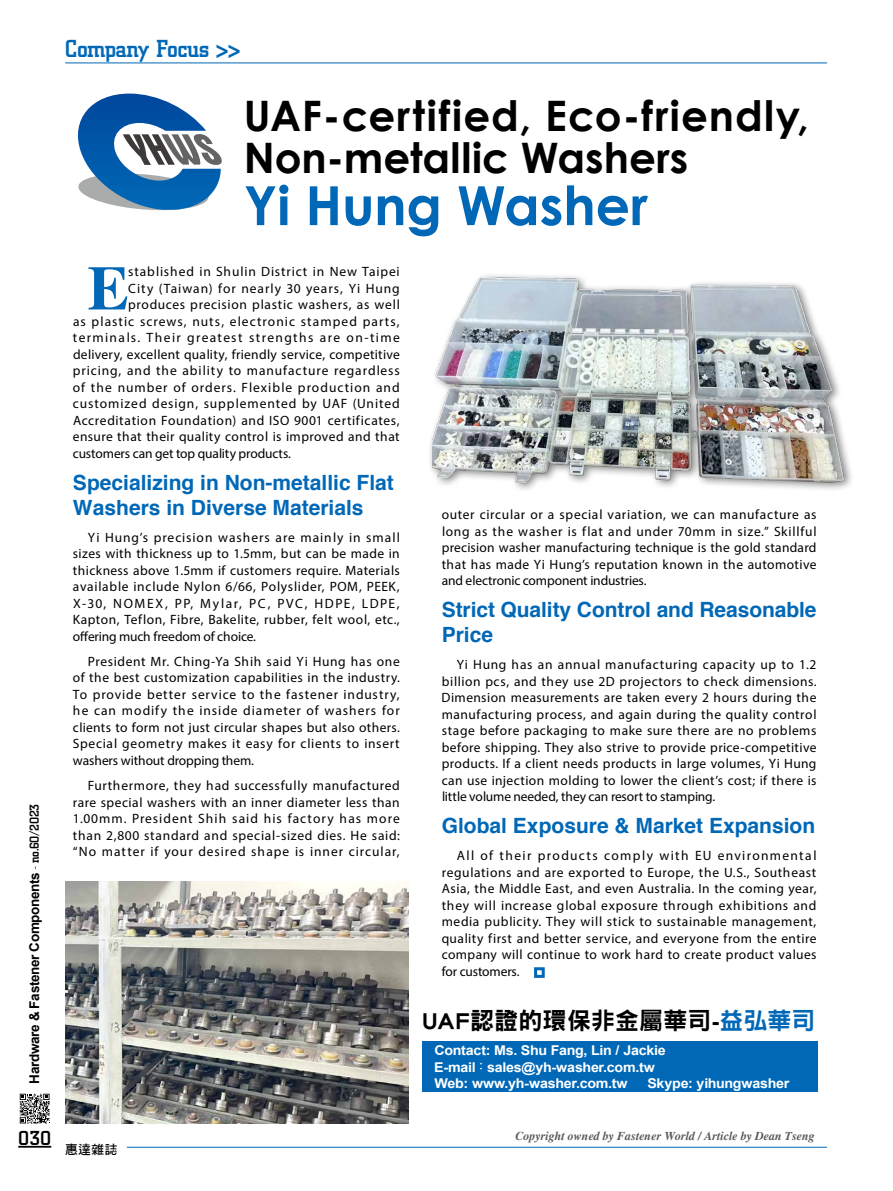
<style>
.page{position:relative;width:893px;height:1191px;background:#fff}
.page>*{position:absolute;margin:0;border:0;box-sizing:border-box;transform-origin:0 0}
.t1{font:700 62.1px "Times";color:#0068b7}
.t2{font:700 54px "Century Gothic";letter-spacing:-.005em;color:#0068b7}
.t3{font:700 42px/42px "Century Gothic";letter-spacing:.015em;color:#000}
.t4{font:500 25.5px "City D";letter-spacing:-.025em;color:#0068b7}
.t5{font:24px "DF Hei Std W9";letter-spacing:.005em;color:#000}
.t6{font:700 21px/25.2px "Helvetica";color:#0068b7}
.t7{font:500 21px "City D";color:#000}
.t8{font:13.5px/16.5px "Myriad Pro";letter-spacing:.045em;color:#000;text-align:justify}
.t9{font:700 13.5px/16.2px "Arial";letter-spacing:-.02em;color:#fff;scale:1.06 1}
.t10{font:13.5px "Myriad Pro";letter-spacing:.075em;color:#000}
.t11{font:13.5px "Myriad Pro";letter-spacing:.065em;color:#000}
.t12{font:13.5px "Myriad Pro";letter-spacing:.02em;color:#000}
.t13{font:13.5px "Myriad Pro";letter-spacing:.1em;color:#000}
.t14{font:700 13.5px "Arial";letter-spacing:-.025em;color:#000}
.t15{font:13.5px "Myriad Pro";letter-spacing:.07em;color:#000}
.t16{font:13.5px "Myriad Pro";letter-spacing:-.01em;color:#000}
.t17{font:12.75px "DF Hei Std W7";color:#000}
.t18{font:italic 700 12px "Times";color:#595757}
.s1{font-family:"City D";font-weight:500}
.s2{color:#0068b7}
.s3{font-family:"P Ming Li U";font-weight:400}
</style>
<div class="page">
<hr style="left:18px;top:1145px;width:33px;height:2px;background:#000">
<hr style="left:65px;top:63px;width:762px;height:1px;background:#0068b7">
<hr style="left:127px;top:1147px;width:700px;height:1px;background:#0068b7">
<svg style="left:20px;top:1093px;width:30px;height:30px"></svg>
<div style="left:534px;top:967px;width:11px;height:11px;border:3px solid #0068b7"></div>
<img style="left:432px;top:275px;width:417px;height:215px">
<svg style="left:78px;top:94px;width:144px;height:116px"></svg>
<img style="left:65px;top:881px;width:343px;height:242px">
<div style="left:422px;top:1040px;width:396px;height:51px;background:#0068b7"></div>
<p class="t14" style="left:25px;top:1083px;width:281px;rotate:-90deg">Hardware &amp; Fastener Components <span class="s1">- no.60/2023</span></p>
<h3 class="t4" style="left:65px;top:35px;width:177px">Company Focus &gt;&gt;</h3>
<h3 class="t3" style="left:244px;top:93px;width:567px">UAF-certified, Eco-friendly,<br>Non-metallic Washers</h3>
<h2 class="t2" style="left:244px;top:164px;width:406px">Yi Hung Washer</h2>
<h1 class="t1" style="left:88px;top:250px;width:43px">E</h1>
<p class="t8" style="left:128px;top:263px;width:273px">stablished in Shulin District in New Taipei</p>
<p class="t15" style="left:128px;top:280px;width:273px">City (Taiwan) for nearly 30 years, Yi Hung</p>
<p class="t8" style="left:128px;top:296px;width:273px">produces precision plastic washers, as well</p>
<p class="t10" style="left:73px;top:313px;width:328px">as plastic screws, nuts, electronic stamped parts,</p>
<p class="t13" style="left:73px;top:329px;width:328px">terminals. Their greatest strengths are on-time</p>
<p class="t12" style="left:73px;top:346px;width:328px">delivery, excellent quality, friendly service, competitive</p>
<p class="t11" style="left:73px;top:362px;width:328px">pricing, and the ability to manufacture regardless</p>
<p class="t10" style="left:73px;top:379px;width:328px">of the number of orders. Flexible production and</p>
<p class="t11" style="left:73px;top:395px;width:328px">customized design, supplemented by UAF (United</p>
<p class="t8" style="left:73px;top:412px;width:328px">Accreditation Foundation) and ISO 9001 certificates,</p>
<p class="t8" style="left:73px;top:428px;width:328px">ensure that their quality control is improved and that</p>
<p class="t16" style="left:73px;top:445px;width:220px">customers can get top quality products.</p>
<h3 class="t6" style="left:73px;top:469px;width:322px">Specializing in Non-metallic Flat<br>Washers in Diverse Materials</h3>
<p class="t8" style="left:73px;top:529px;width:328px;text-indent:15px">Yi Hung’s precision washers are mainly in small sizes with thickness up to 1.5mm, but can be made in thickness above 1.5mm if customers require. Materials available include Nylon 6/66, Polyslider, POM, PEEK, X-30, NOMEX, PP, Mylar, PC, PVC, HDPE, LDPE, Kapton, Teflon, Fibre, Bakelite, rubber, felt wool, etc., offering much freedom of choice.</p>
<p class="t8" style="left:73px;top:653px;width:329px;text-indent:15px">President Mr. Ching-Ya Shih said Yi Hung has one of the best customization capabilities in the industry.<br>To provide better service to the fastener industry, he can modify the inside diameter of washers for clients to form not just circular shapes but also others.<br>Special geometry makes it easy for clients to insert washers without dropping them.</p>
<p class="t8" style="left:73px;top:777px;width:328px;text-indent:15px">Furthermore, they had successfully manufactured rare special washers with an inner diameter less than 1.00mm. President Shih said his factory has more than 2,800 standard and special-sized dies. He said: “No matter if your desired shape is inner circular,</p>
<p class="t8" style="left:442px;top:506px;width:376px">outer circular or a special variation, we can manufacture as long as the washer is flat and under 70mm in size.” Skillful precision washer manufacturing technique is the gold standard that has made Yi Hung’s reputation known in the automotive and electronic component industries.</p>
<h3 class="t6" style="left:442px;top:596px;width:376px">Strict Quality Control and Reasonable<br>Price</h3>
<p class="t8" style="left:442px;top:656px;width:376px;text-indent:15px">Yi Hung has an annual manufacturing capacity up to 1.2 billion pcs, and they use 2D projectors to check dimensions.<br>Dimension measurements are taken every 2 hours during the manufacturing process, and again during the quality control stage before packaging to make sure there are no problems before shipping. They also strive to provide price-competitive products. If a client needs products in large volumes, Yi Hung can use injection molding to lower the client’s cost; if there is little volume needed, they can resort to stamping.</p>
<h3 class="t6" style="left:442px;top:812px;width:375px">Global Exposure &amp; Market Expansion</h3>
<p class="t8" style="left:442px;top:847px;width:376px;text-indent:15px">All of their products comply with EU environmental regulations and are exported to Europe, the U.S., Southeast Asia, the Middle East, and even Australia. In the coming year, they will increase global exposure through exhibitions and media publicity. They will stick to sustainable management, quality first and better service, and everyone from the entire company will continue to work hard to create product values for customers.</p>
<h3 class="t5" style="left:422px;top:1007px;width:395px">UAF認證的環保非金屬華司-<span class="s2">益弘華司</span></h3>
<p class="t9" style="left:434px;top:1042px;width:220px">Contact: Ms. Shu Fang, Lin / Jackie<br>E-mail<span class="s3">：</span>sales@yh-washer.com.tw<br>Web: www.yh-washer.com.tw</p>
<p class="t9" style="left:647px;top:1075px;width:135px">Skype: yihungwasher</p>
<h3 class="t7" style="left:18px;top:1126px;width:35px">030</h3>
<p class="t17" style="left:65px;top:1142px;width:54px">惠達雜誌</p>
<p class="t18" style="left:516px;top:1129px;width:301px">Copyright owned by Fastener World / Article by Dean Tseng</p>
</div>
